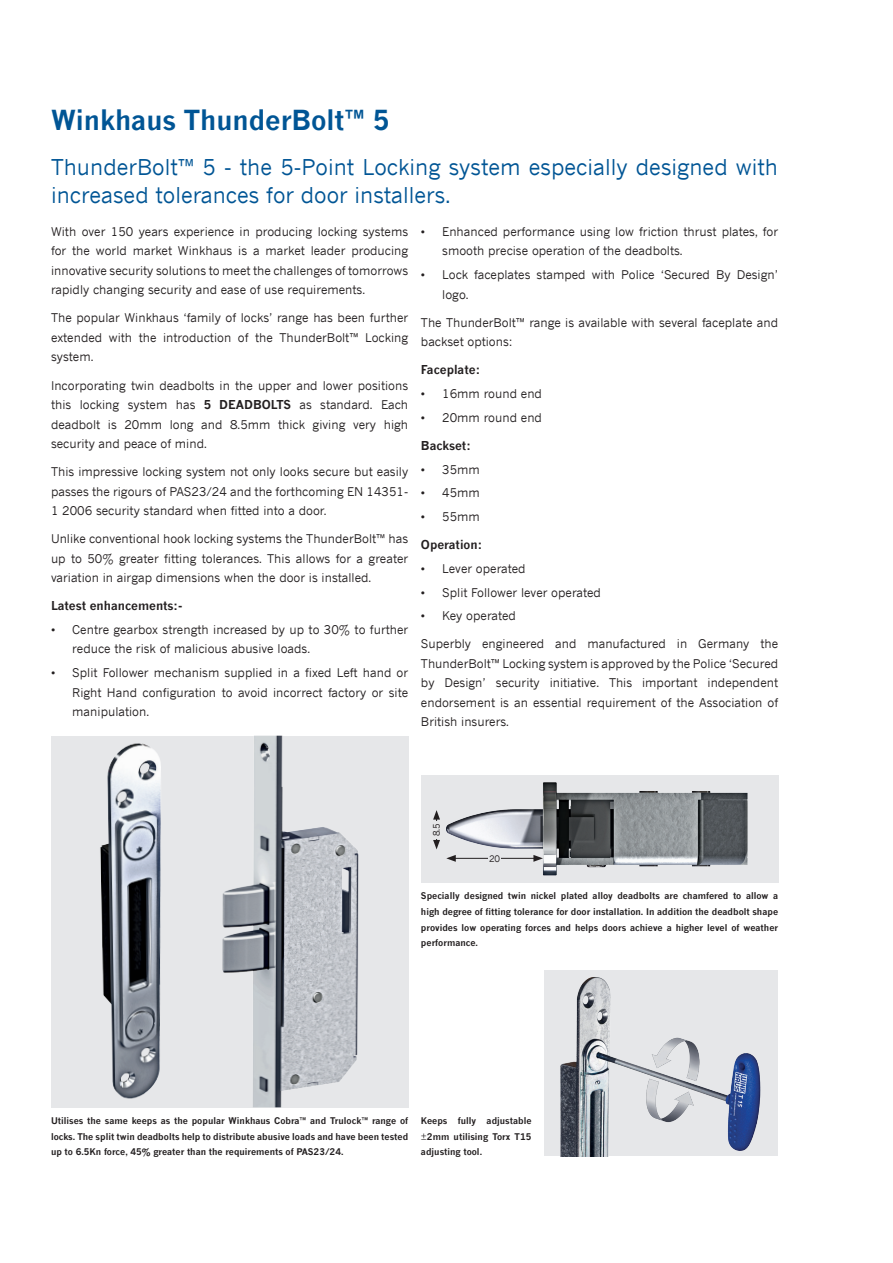
<style>
.page{position:relative;width:893px;height:1263px;background:#fff}
.page>*{position:absolute;margin:0;border:0;box-sizing:border-box;transform-origin:0 0}
.t1{font:700 27px "News Gothic";color:#005595}
.t2{font:21.75px/28.5px "News Gothic";color:#005595}
.t3{font:12px/19.5px "News Gothic";color:#231f20;text-align:justify}
.t4{font:700 12px "News Gothic";color:#231f20}
.t5{font:700 9px/15.8px "News Gothic";color:#231f20;text-align:justify}
.t6{font:9px "News Gothic";color:#231f20}
.s1{font-weight:700}
.s2{font-weight:400}
</style>
<div class="page">
<div style="left:51px;top:736px;width:357px;height:371px;background:#e6e7e9"></div>
<img style="left:100px;top:743px;width:61px;height:356px">
<div style="left:544px;top:970px;width:234px;height:186px;background:#e6e7e9"></div>
<img style="left:560px;top:977px;width:201px;height:179px">
<img style="left:222px;top:736px;width:137px;height:371px">
<div style="left:421px;top:775px;width:357px;height:107px;background:#e6e7e9"></div>
<img style="left:436px;top:782px;width:312px;height:94px">
<hr style="left:453px;top:858px;width:83px;height:1px;background:#231f20">
<svg style="left:533px;top:855px;width:10px;height:7px"></svg>
<svg style="left:446px;top:855px;width:10px;height:7px"></svg>
<div style="left:488px;top:854px;width:13px;height:8px;background:#e6e7e9"></div>
<svg style="left:433px;top:810px;width:7px;height:39px"></svg>
<div style="left:432px;top:821px;width:9px;height:17px;background:#e6e7e9"></div>
<h1 class="t1" style="left:51px;top:103px;width:340px">Winkhaus ThunderBolt™ 5</h1>
<h2 class="t2" style="left:51px;top:152px;width:729px">ThunderBolt™ 5 - the 5-Point Locking system especially designed with increased tolerances for door installers.</h2>
<p class="t3" style="left:51px;top:222px;width:359px">With over 150 years experience in producing locking systems for the world market Winkhaus is a market leader producing innovative security solutions to meet the challenges of tomorrows rapidly changing security and ease of use requirements.</p>
<p class="t3" style="left:51px;top:308px;width:359px">The popular Winkhaus ‘family of locks’ range has been further extended with the introduction of the ThunderBolt™ Locking system.</p>
<p class="t3" style="left:51px;top:375px;width:359px">Incorporating twin deadbolts in the upper and lower positions this locking system has <span class="s1">5 DEADBOLTS</span> as standard. Each deadbolt is 20mm long and 8.5mm thick giving very high security and peace of mind.</p>
<p class="t3" style="left:51px;top:462px;width:359px">This impressive locking system not only looks secure but easily passes the rigours of PAS23/24 and the forthcoming EN 14351- 1 2006 security standard when fitted into a door.</p>
<p class="t3" style="left:51px;top:529px;width:359px">Unlike conventional hook locking systems the ThunderBolt™ has up to 50% greater fitting tolerances. This allows for a greater variation in airgap dimensions when the door is installed.</p>
<p class="t4" style="left:51px;top:598px;width:133px">Latest enhancements:-</p>
<p class="t3" style="left:72px;top:619px;width:337px;text-indent:-21px">• Centre gearbox strength increased by up to 30% to further reduce the risk of malicious abusive loads.</p>
<p class="t3" style="left:72px;top:663px;width:337px;text-indent:-21px">• Split Follower mechanism supplied in a fixed Left hand or Right Hand configuration to avoid incorrect factory or site manipulation.</p>
<p class="t3" style="left:442px;top:222px;width:337px;text-indent:-21px">• Enhanced performance using low friction thrust plates, for smooth precise operation of the deadbolts.</p>
<p class="t3" style="left:442px;top:265px;width:337px;text-indent:-21px">• Lock faceplates stamped with Police ‘Secured By Design’ logo.</p>
<p class="t3" style="left:421px;top:312px;width:359px">The ThunderBolt™ range is available with several faceplate and backset options:</p>
<p class="t4" style="left:421px;top:362px;width:61px">Faceplate:</p>
<p class="t3" style="left:421px;top:384px;width:123px">• 16mm round end</p>
<p class="t3" style="left:421px;top:407px;width:123px">• 20mm round end</p>
<p class="t4" style="left:421px;top:438px;width:51px">Backset:</p>
<p class="t3" style="left:421px;top:459px;width:60px">• 35mm</p>
<p class="t3" style="left:421px;top:483px;width:60px">• 45mm</p>
<p class="t3" style="left:421px;top:507px;width:60px">• 55mm</p>
<p class="t4" style="left:421px;top:537px;width:63px">Operation:</p>
<p class="t3" style="left:421px;top:558px;width:106px">• Lever operated</p>
<p class="t3" style="left:421px;top:582px;width:181px">• Split Follower lever operated</p>
<p class="t3" style="left:421px;top:606px;width:96px">• Key operated</p>
<p class="t3" style="left:421px;top:634px;width:359px">Superbly engineered and manufactured in Germany the ThunderBolt™ Locking system is approved by the Police ‘Secured by Design’ security initiative. This important independent endorsement is an essential requirement of the Association of British insurers.</p>
<p class="t6" style="left:431px;top:836px;width:15px;rotate:-90deg">8.5</p>
<p class="t6" style="left:489px;top:853px;width:13px">20</p>
<p class="t5" style="left:421px;top:887px;width:359px">Specially designed twin nickel plated alloy deadbolts are chamfered to allow a high degree of fitting tolerance for door installation. In addition the deadbolt shape provides low operating forces and helps doors achieve a higher level of weather performance.</p>
<p class="t5" style="left:51px;top:1112px;width:359px">Utilises the same keeps as the popular Winkhaus Cobra™ and Trulock™ range of locks. The split twin deadbolts help to distribute abusive loads and have been tested up to 6.5Kn force, 45% greater than the requirements of PAS23/24.</p>
<p class="t5" style="left:421px;top:1112px;width:112px">Keeps fully adjustable <span class="s2">±</span>2mm utilising Torx T15 adjusting tool.</p>
</div>
